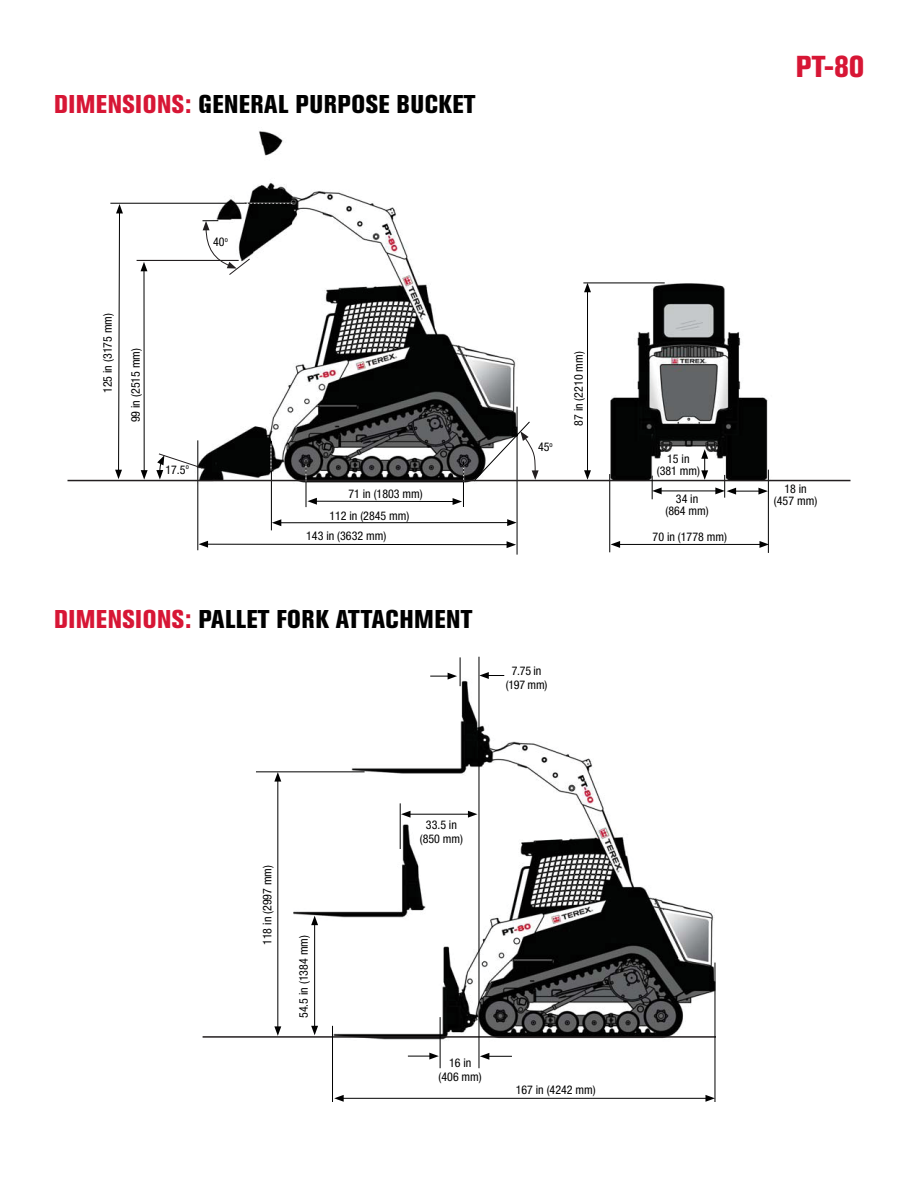
<style>
.page{position:relative;width:918px;height:1188px;background:#fff}
.page>*{position:absolute;margin:0;border:0;box-sizing:border-box;transform-origin:0 0}
.t1{font:800 condensed 30px "Akzidenz Grotesk BE";color:#d71635}
.t2{font:800 condensed 25.5px "Akzidenz Grotesk BE";letter-spacing:.02em;color:#000}
.t3{font:condensed 12px/12px "Helvetica Neue";color:#000;text-align:center}
.t4{font:condensed 7.05px "Helvetica Neue";color:#000}
.s1{color:#d71635}
</style>
<div class="page">
<img style="left:157px;top:131px;width:271px;height:351px">
<img style="left:593px;top:282px;width:189px;height:200px">
<svg style="left:197px;top:289px;width:572px;height:266px"></svg>
<svg style="left:584px;top:284px;width:7px;height:8px"></svg>
<svg style="left:584px;top:470px;width:7px;height:10px"></svg>
<svg style="left:141px;top:473px;width:7px;height:7px"></svg>
<svg style="left:701px;top:449px;width:7px;height:31px"></svg>
<hr style="left:583px;top:283px;width:82px;height:1px;background:#000">
<hr style="left:618px;top:544px;width:144px;height:1px;background:#000">
<svg style="left:611px;top:541px;width:9px;height:7px"></svg>
<svg style="left:759px;top:541px;width:10px;height:7px"></svg>
<hr style="left:315px;top:501px;width:140px;height:1px;background:#000">
<svg style="left:307px;top:498px;width:10px;height:7px"></svg>
<svg style="left:453px;top:498px;width:9px;height:7px"></svg>
<hr style="left:279px;top:522px;width:231px;height:1px;background:#000">
<svg style="left:272px;top:519px;width:9px;height:7px"></svg>
<svg style="left:507px;top:519px;width:10px;height:7px"></svg>
<svg style="left:199px;top:541px;width:317px;height:7px"></svg>
<hr style="left:68px;top:480px;width:782px;height:1px;background:#231f20">
<svg style="left:110px;top:202px;width:185px;height:271px"></svg>
<svg style="left:116px;top:204px;width:7px;height:9px"></svg>
<svg style="left:115px;top:470px;width:7px;height:9px"></svg>
<svg style="left:203px;top:221px;width:48px;height:55px"></svg>
<hr style="left:137px;top:260px;width:102px;height:1px;background:#231f20">
<svg style="left:156px;top:453px;width:47px;height:27px"></svg>
<hr style="left:659px;top:491px;width:59px;height:1px;background:#000">
<svg style="left:652px;top:476px;width:10px;height:23px"></svg>
<svg style="left:715px;top:487px;width:53px;height:8px"></svg>
<svg style="left:271px;top:444px;width:1px;height:26px"></svg>
<svg style="left:306px;top:464px;width:1px;height:17px"></svg>
<svg style="left:463px;top:466px;width:1px;height:16px"></svg>
<svg style="left:520px;top:431px;width:19px;height:49px"></svg>
<svg style="left:244px;top:203px;width:51px;height:1px"></svg>
<img style="left:272px;top:668px;width:443px;height:383px">
<hr style="left:203px;top:1036px;width:512px;height:2px;background:#231f20">
<hr style="left:256px;top:771px;width:109px;height:1px;background:#000">
<hr style="left:314px;top:923px;width:1px;height:105px;background:#000">
<svg style="left:311px;top:916px;width:7px;height:9px"></svg>
<svg style="left:311px;top:1026px;width:7px;height:9px"></svg>
<hr style="left:277px;top:779px;width:1px;height:250px;background:#000">
<svg style="left:274px;top:772px;width:7px;height:10px"></svg>
<svg style="left:274px;top:1026px;width:7px;height:10px"></svg>
<hr style="left:479px;top:657px;width:1px;height:411px;background:#000">
<hr style="left:440px;top:1017px;width:1px;height:51px;background:#000">
<svg style="left:479px;top:672px;width:25px;height:7px"></svg>
<svg style="left:480px;top:1053px;width:32px;height:7px"></svg>
<hr style="left:715px;top:963px;width:1px;height:138px;background:#000">
<hr style="left:332px;top:1026px;width:1px;height:75px;background:#000">
<hr style="left:341px;top:1098px;width:367px;height:1px;background:#000">
<svg style="left:334px;top:1095px;width:10px;height:6px"></svg>
<svg style="left:705px;top:1095px;width:10px;height:6px"></svg>
<svg style="left:408px;top:1053px;width:31px;height:7px"></svg>
<svg style="left:430px;top:657px;width:31px;height:29px"></svg>
<hr style="left:400px;top:803px;width:1px;height:46px;background:#000">
<hr style="left:408px;top:814px;width:62px;height:1px;background:#000">
<svg style="left:401px;top:811px;width:10px;height:7px"></svg>
<svg style="left:468px;top:811px;width:9px;height:7px"></svg>
<h2 class="t2" style="left:54px;top:90px;width:423px"><span class="s1">DIMENSIONS:</span> GENERAL PURPOSE BUCKET</h2>
<p class="t3" style="left:213px;top:236px;width:16px">40<sup>o</sup></p>
<p class="t3" style="left:102px;top:393px;width:82px;rotate:-90deg">125 in (3175 mm)</p>
<p class="t3" style="left:130px;top:422px;width:76px;rotate:-90deg">99 in (2515 mm)</p>
<p class="t3" style="left:572px;top:426px;width:76px;rotate:-90deg">87 in (2210 mm)</p>
<p class="t3" style="left:538px;top:441px;width:16px">45<sup>o</sup></p>
<p class="t3" style="left:165px;top:464px;width:22px">17.5</p>
<p class="t4" style="left:186px;top:462px;width:5px">o</p>
<p class="t3" style="left:348px;top:488px;width:76px">71 in (1803 mm)</p>
<p class="t3" style="left:306px;top:505px;width:105px;line-height:20.4px;text-align:left;text-indent:23px">112 in (2845 mm)<br>143 in (3632 mm)</p>
<h2 class="t2" style="left:54px;top:604px;width:420px"><span class="s1">DI MENSIONS:</span> PALLET FORK ATTACH MENT</h2>
<p class="t3" style="left:377px;top:614px;width:31px">7.75 in</p>
<p class="t3" style="left:506px;top:664px;width:43px;line-height:14.4px">7.75 in (197 mm)</p>
<p class="t3" style="left:261px;top:945px;width:82px;rotate:-90deg">118 in (2997 mm)</p>
<p class="t3" style="left:297px;top:1018px;width:84px;rotate:-90deg">54.5 in (1384 mm)</p>
<p class="t3" style="left:420px;top:818px;width:45px;line-height:14.4px">33.5 in (850 mm)</p>
<p class="t3" style="left:439px;top:1056px;width:45px;line-height:14.4px">16 in (406 mm)</p>
<p class="t3" style="left:516px;top:1084px;width:82px">167 in (4242 mm)</p>
<h1 class="t1" style="left:796px;top:49px;width:70px">PT-80</h1>
<p class="t3" style="left:657px;top:453px;width:45px">15 in (381 mm)</p>
<p class="t3" style="left:673px;top:492px;width:16px">45<sup>o</sup></p>
<p class="t3" style="left:665px;top:493px;width:45px">34 in (864 mm)</p>
<p class="t3" style="left:653px;top:530px;width:76px">70 in (1778 mm)</p>
<p class="t3" style="left:774px;top:482px;width:45px">18 in (457 mm)</p>
</div>
